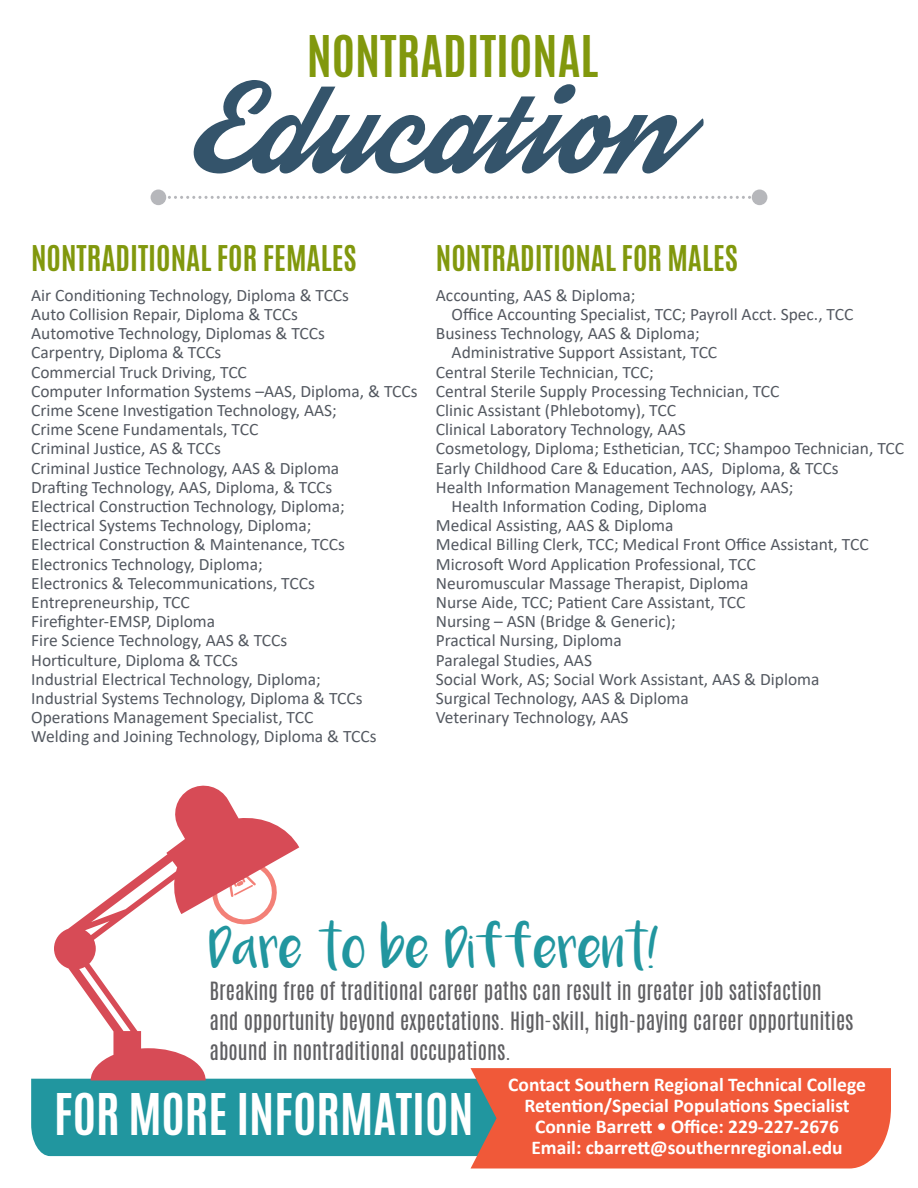
<style>
.page{position:relative;width:918px;height:1188px;background:#fff}
.page>*{position:absolute;margin:0;border:0;box-sizing:border-box;transform-origin:0 0}
.t1{font:700 48px "Antonio";color:#fff}
.t2{font:700 48px "Antonio";color:#81980d}
.t3{font:31.5px "Luna";color:#21969f}
.t4{font:700 29.7px "Antonio";color:#81980d}
.t5{font:21px/30px "Antonio";color:#5f5f62}
.t6{font:700 19.5px "Calibri";color:#fff}
.t7{font:17.4px "Calibri";color:#535860}
</style>
<div class="page">
<svg style="left:31px;top:1068px;width:860px;height:101px;background:#9b8479"></svg>
<svg style="left:54px;top:785px;width:245px;height:295px"></svg>
<svg style="left:166px;top:196px;width:586px;height:3px"></svg>
<div style="left:151px;top:190px;width:15px;height:15px;background:#b6b7bb;border-radius:50%"></div>
<div style="left:752px;top:190px;width:15px;height:15px;background:#b6b7bb;border-radius:50%"></div>
<svg style="left:193px;top:80px;width:511px;height:93px"></svg>
<p class="t2" style="left:307px;top:21px;width:293px">NONTRADITIONAL</p>
<p class="t4" style="left:31px;top:235px;width:327px">NONTRADITIONAL FOR FEMALES</p>
<p class="t4" style="left:436px;top:235px;width:304px">NONTRADITIONAL FOR MALES</p>
<p class="t7" style="left:31px;top:283px;width:319px">Air Conditioning Technology, Diploma &amp; TCCs</p>
<p class="t7" style="left:31px;top:302px;width:268px">Auto Collision Repair, Diploma &amp; TCCs</p>
<p class="t7" style="left:31px;top:321px;width:295px">Automotive Technology, Diplomas &amp; TCCs</p>
<p class="t7" style="left:31px;top:341px;width:192px">Carpentry, Diploma &amp; TCCs</p>
<p class="t7" style="left:31px;top:360px;width:217px">Commercial Truck Driving, TCC</p>
<p class="t7" style="left:31px;top:379px;width:388px">Computer Information Systems –AAS, Diploma, &amp; TCCs</p>
<p class="t7" style="left:31px;top:398px;width:307px">Crime Scene Investigation Technology, AAS;</p>
<p class="t7" style="left:31px;top:417px;width:229px">Crime Scene Fundamentals, TCC</p>
<p class="t7" style="left:31px;top:437px;width:191px">Criminal Justice, AS &amp; TCCs</p>
<p class="t7" style="left:31px;top:456px;width:310px">Criminal Justice Technology, AAS &amp; Diploma</p>
<p class="t7" style="left:31px;top:475px;width:303px">Drafting Technology, AAS, Diploma, &amp; TCCs</p>
<p class="t7" style="left:31px;top:494px;width:315px">Electrical Construction Technology, Diploma;</p>
<p class="t7" style="left:31px;top:513px;width:282px">Electrical Systems Technology, Diploma;</p>
<p class="t7" style="left:31px;top:533px;width:315px">Electrical Construction &amp; Maintenance, TCCs</p>
<p class="t7" style="left:31px;top:552px;width:233px">Electronics Technology, Diploma;</p>
<p class="t7" style="left:31px;top:571px;width:285px">Electronics &amp; Telecommunications, TCCs</p>
<p class="t7" style="left:31px;top:590px;width:160px">Entrepreneurship, TCC</p>
<p class="t7" style="left:31px;top:609px;width:186px">Firefighter-EMSP, Diploma</p>
<p class="t7" style="left:31px;top:628px;width:258px">Fire Science Technology, AAS &amp; TCCs</p>
<p class="t7" style="left:31px;top:648px;width:208px">Horticulture, Diploma &amp; TCCs</p>
<p class="t7" style="left:31px;top:667px;width:291px">Industrial Electrical Technology, Diploma;</p>
<p class="t7" style="left:31px;top:686px;width:333px">Industrial Systems Technology, Diploma &amp; TCCs</p>
<p class="t7" style="left:31px;top:705px;width:284px">Operations Management Specialist, TCC</p>
<p class="t7" style="left:31px;top:724px;width:347px">Welding and Joining Technology, Diploma &amp; TCCs</p>
<p class="t7" style="left:436px;top:283px;width:201px">Accounting, AAS &amp; Diploma;</p>
<p class="t7" style="left:452px;top:302px;width:403px">Office Accounting Specialist, TCC; Payroll Acct. Spec., TCC</p>
<p class="t7" style="left:436px;top:321px;width:265px">Business Technology, AAS &amp; Diploma;</p>
<p class="t7" style="left:452px;top:341px;width:267px">Administrative Support Assistant, TCC</p>
<p class="t7" style="left:436px;top:360px;width:219px">Central Sterile Technician, TCC;</p>
<p class="t7" style="left:436px;top:379px;width:345px">Central Sterile Supply Processing Technician, TCC</p>
<p class="t7" style="left:436px;top:398px;width:242px">Clinic Assistant (Phlebotomy), TCC</p>
<p class="t7" style="left:436px;top:417px;width:251px">Clinical Laboratory Technology, AAS</p>
<p class="t7" style="left:436px;top:437px;width:470px">Cosmetology, Diploma; Esthetician, TCC; Shampoo Technician, TCC</p>
<p class="t7" style="left:436px;top:456px;width:404px">Early Childhood Care &amp; Education, AAS, Diploma, &amp; TCCs</p>
<p class="t7" style="left:436px;top:475px;width:359px">Health Information Management Technology, AAS;</p>
<p class="t7" style="left:452px;top:494px;width:257px">Health Information Coding, Diploma</p>
<p class="t7" style="left:436px;top:513px;width:239px">Medical Assisting, AAS &amp; Diploma</p>
<p class="t7" style="left:436px;top:533px;width:434px">Medical Billing Clerk, TCC; Medical Front Office Assistant, TCC</p>
<p class="t7" style="left:436px;top:552px;width:321px">Microsoft Word Application Professional, TCC</p>
<p class="t7" style="left:436px;top:571px;width:314px">Neuromuscular Massage Therapist, Diploma</p>
<p class="t7" style="left:436px;top:590px;width:311px">Nurse Aide, TCC; Patient Care Assistant, TCC</p>
<p class="t7" style="left:436px;top:609px;width:241px">Nursing – ASN (Bridge &amp; Generic);</p>
<p class="t7" style="left:436px;top:628px;width:188px">Practical Nursing, Diploma</p>
<p class="t7" style="left:436px;top:648px;width:158px">Paralegal Studies, AAS</p>
<p class="t7" style="left:436px;top:667px;width:385px">Social Work, AS; Social Work Assistant, AAS &amp; Diploma</p>
<p class="t7" style="left:436px;top:686px;width:255px">Surgical Technology, AAS &amp; Diploma</p>
<p class="t7" style="left:436px;top:705px;width:194px">Veterinary Technology, AAS</p>
<p class="t3" style="left:210px;top:939px;width:452px">Dare to be Different!</p>
<p class="t5" style="left:210px;top:976px;width:645px">Breaking free of traditional career paths can result in greater job satisfaction and opportunity beyond expectations. High-skill, high-paying career opportunities abound in nontraditional occupations.</p>
<p class="t1" style="left:54px;top:1079px;width:421px">FOR MORE INFORMATION</p>
<p class="t6" style="left:508px;top:1071px;width:359px">Contact Southern Regional Technical College</p>
<p class="t6" style="left:524px;top:1092px;width:327px">Retention/Special Populations Specialist</p>
<p class="t6" style="left:535px;top:1113px;width:306px">Connie Barrett • Office: 229-227-2676</p>
<p class="t6" style="left:531px;top:1134px;width:313px">Email: cbarrett@southernregional.edu</p>
</div>
